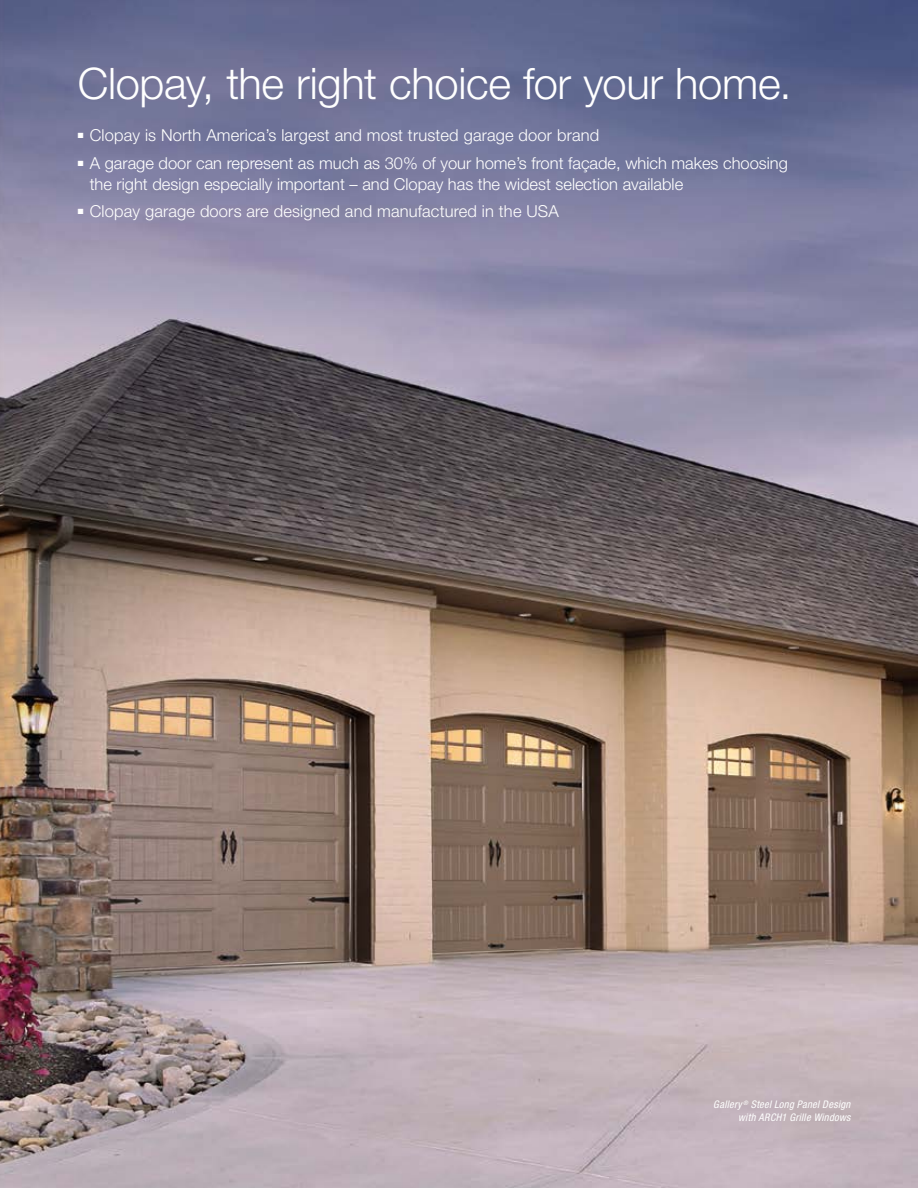
<style>
.page{position:relative;width:918px;height:1188px;background:#fff}
.page>*{position:absolute;margin:0;border:0;box-sizing:border-box;transform-origin:0 0}
.t1{font:300 43.5px "Helvetica Neue LT Std";letter-spacing:-.01em;color:#fff}
.t2{font:300 16.5px/21px "Helvetica Neue LT Std";color:#fff}
.t3{font:italic condensed 10.5px/12.6px "Helvetica Neue LT Std";letter-spacing:.025em;color:#fff;text-align:right}
</style>
<div class="page">
<img style="left:0;top:0;width:918px;height:1188px">
<h1 class="t1" style="left:78px;top:57px;width:715px">Clopay, the right choice for your home.</h1>
<p class="t2" style="left:78px;top:124px;width:523px">■ Clopay is North America’s largest and most trusted garage door brand</p>
<p class="t2" style="left:90px;top:152px;width:700px;text-indent:-12px">■ A garage door can represent as much as 30% of your home’s front façade, which makes choosing the right design especially important – and Clopay has the widest selection available</p>
<p class="t2" style="left:78px;top:201px;width:483px">■ Clopay garage doors are designed and manufactured in the USA</p>
<p class="t3" style="left:713px;top:1098px;width:139px">Gallery <sup>®</sup> Steel Long Panel Design with ARCH1 Grille Windows</p>
</div>
